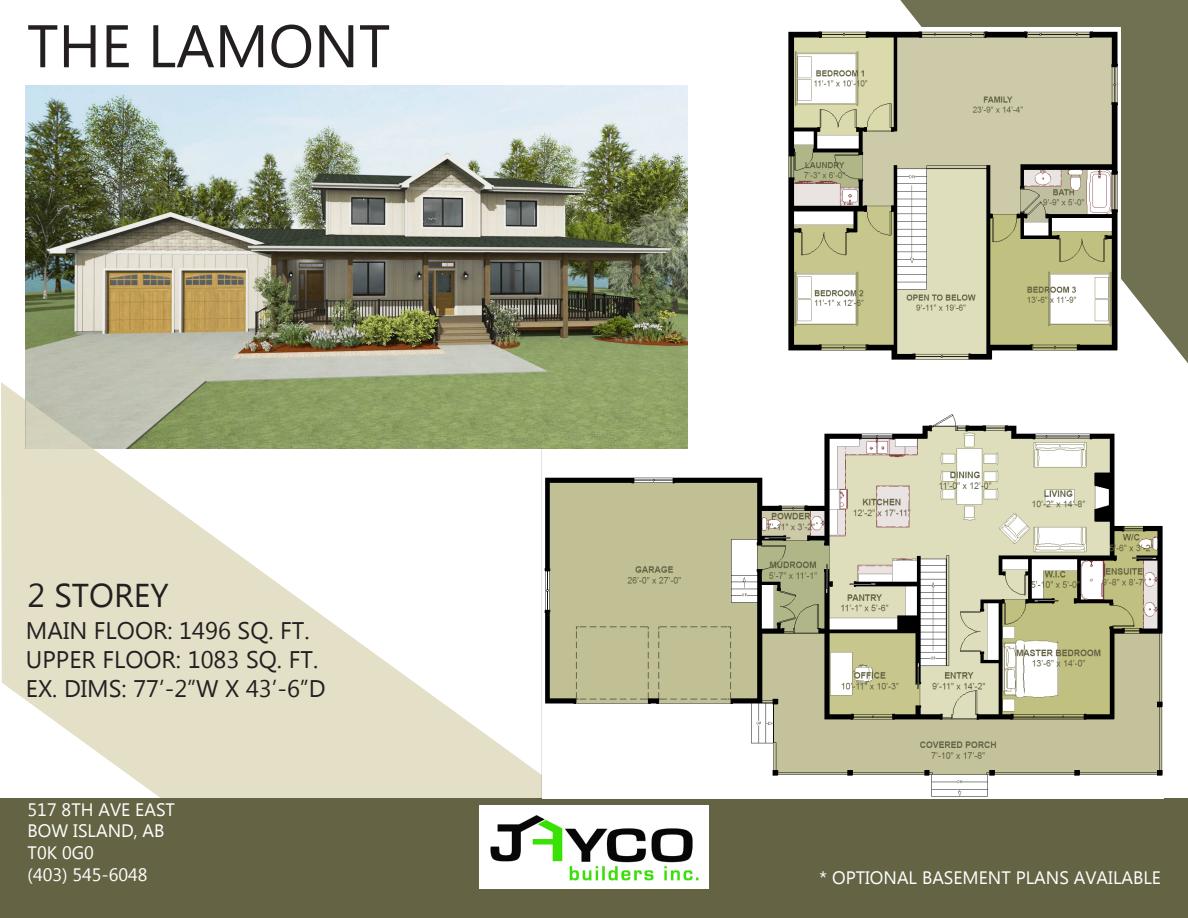
<style>
.page{position:relative;width:1188px;height:918px;background:#fff}
.page>*{position:absolute;margin:0;border:0;box-sizing:border-box;transform-origin:0 0}
.t1{font:60px "Myanmar Text";color:#231f20}
.t2{font:33px "Myanmar Text";color:#231f20}
.t3{font:24px "Myanmar Text";color:#231f20}
.t4{font:18px "Myanmar Text";color:#fff}
</style>
<div class="page">
<svg style="left:1px;top:382px;width:687px;height:417px;fill:#e4e0c8"></svg>
<div style="left:0;top:799px;width:1188px;height:119px;background:#646444"></div>
<svg style="left:900px;top:0;width:288px;height:363px;background:#808066"></svg>
<img style="left:788px;top:27px;width:332px;height:336px">
<img style="left:540px;top:415px;width:623px;height:383px">
<img style="left:26px;top:86px;width:661px;height:363px">
<svg style="left:26px;top:400px;width:229px;height:167px"></svg>
<img style="left:480px;top:806px;width:228px;height:83px">
<p class="t1" style="left:27px;top:11px;width:365px">THE LAMONT</p>
<p class="t2" style="left:28px;top:576px;width:143px">2 STOREY</p>
<p class="t3" style="left:26px;top:617px;width:285px">MAIN FLOOR: 1496 SQ. FT.</p>
<p class="t3" style="left:26px;top:646px;width:294px">UPPER FLOOR: 1083 SQ. FT.</p>
<p class="t3" style="left:26px;top:675px;width:301px">EX. DIMS: 77’-2”W X 43’-6”D</p>
<p class="t4" style="left:28px;top:799px;width:149px">517 8TH AVE EAST</p>
<p class="t4" style="left:28px;top:821px;width:138px">BOW ISLAND, AB</p>
<p class="t4" style="left:28px;top:842px;width:68px">T0K 0G0</p>
<p class="t4" style="left:28px;top:864px;width:122px">(403) 545-6048</p>
<p class="t4" style="left:820px;top:868px;width:343px">* OPTIONAL BASEMENT PLANS AVAILABLE</p>
</div>
